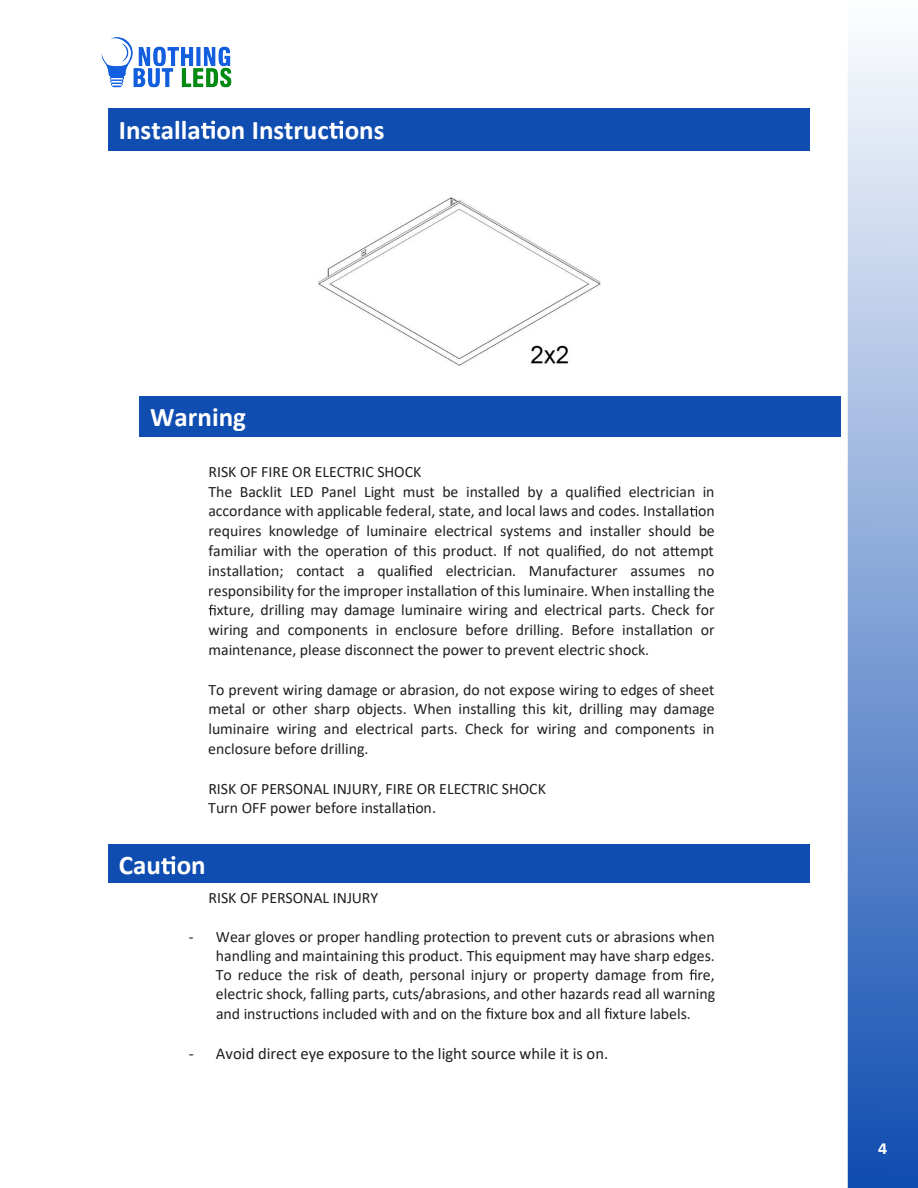
<style>
.page{position:relative;width:918px;height:1188px;background:#fff}
.page>*{position:absolute;margin:0;border:0;box-sizing:border-box;transform-origin:0 0}
.t1{font:700 27px "Calibri";color:#fff}
.t2{font:700 16.95px "Calibri";color:#fff;scale:1.06 1}
.t3{font:16.5px "Calibri";color:#221e1f}
.t4{font:15.9px/19.8px "Calibri";color:#221e1f;text-align:justify}
.s1{font-size:16.5px}
</style>
<div class="page">
<svg style="left:597px;top:486px;width:7px;height:11px"></svg>
<svg style="left:690px;top:506px;width:7px;height:11px"></svg>
<svg style="left:363px;top:546px;width:7px;height:10px"></svg>
<svg style="left:578px;top:545px;width:7px;height:11px"></svg>
<svg style="left:670px;top:546px;width:9px;height:10px"></svg>
<svg style="left:254px;top:566px;width:8px;height:10px"></svg>
<svg style="left:409px;top:565px;width:7px;height:11px"></svg>
<svg style="left:452px;top:585px;width:8px;height:11px"></svg>
<svg style="left:209px;top:605px;width:7px;height:10px"></svg>
<svg style="left:668px;top:625px;width:8px;height:10px"></svg>
<svg style="left:407px;top:803px;width:7px;height:11px"></svg>
<svg style="left:465px;top:932px;width:8px;height:10px"></svg>
<svg style="left:690px;top:969px;width:7px;height:11px"></svg>
<svg style="left:288px;top:1008px;width:7px;height:11px"></svg>
<svg style="left:486px;top:1008px;width:7px;height:11px"></svg>
<svg style="left:604px;top:1008px;width:8px;height:11px"></svg>
<img style="left:318px;top:197px;width:282px;height:169px">
<div style="left:108px;top:108px;width:702px;height:43px;background:#104db1"></div>
<svg style="left:201px;top:121px;width:14px;height:18px"></svg>
<svg style="left:329px;top:121px;width:14px;height:18px"></svg>
<div style="left:108px;top:844px;width:702px;height:39px;background:#104db1"></div>
<svg style="left:161px;top:856px;width:14px;height:18px"></svg>
<div style="left:139px;top:396px;width:702px;height:40px;background:#104db1"></div>
<img style="left:101px;top:37px;width:131px;height:51px">
<svg style="left:848px;top:46px;width:70px;height:1142px;background:#81a1d6"></svg>
<h1 class="t1" style="left:119px;top:111px;width:267px">Installa on Instruc ons</h1>
<h1 class="t1" style="left:150px;top:398px;width:97px">Warning</h1>
<p class="t4" style="left:208px;top:461px;width:214px">RISK OF FIRE OR ELECTRIC SHOCK</p>
<p class="t4" style="left:208px;top:481px;width:508px">The Backlit LED Panel Light must be installed by a quali ed electrician in</p>
<p class="t4" style="left:208px;top:501px;width:508px">accordance with applicable federal, state, and local laws and codes. Installa on</p>
<p class="t4" style="left:208px;top:521px;width:508px">requires knowledge of luminaire electrical systems and installer should be</p>
<p class="t4" style="left:208px;top:540px;width:507px">familiar with the opera on of this product. If not quali ed, do not a empt</p>
<p class="t4" style="left:208px;top:560px;width:508px">installa on; contact a quali ed electrician. Manufacturer assumes no</p>
<p class="t4" style="left:208px;top:580px;width:508px">responsibility for the improper installa on of this luminaire. When installing the</p>
<p class="t4" style="left:217px;top:600px;width:499px">xture, drilling may damage luminaire wiring and electrical parts. Check for</p>
<p class="t4" style="left:208px;top:620px;width:508px">wiring and components in enclosure before drilling. Before installa on or</p>
<p class="t4" style="left:209px;top:639px;width:442px">maintenance, please disconnect the power to prevent electric shock.</p>
<p class="t4" style="left:208px;top:679px;width:508px">To prevent wiring damage or abrasion, do not expose wiring to edges of sheet metal or other sharp objects. When installing this kit, drilling may damage luminaire wiring and electrical parts. Check for wiring and components in enclosure before drilling.</p>
<p class="t4" style="left:208px;top:778px;width:339px">RISK OF PERSONAL INJURY, FIRE OR ELECTRIC SHOCK<br>Turn OFF power before installa on<span class="s1">.</span></p>
<h1 class="t1" style="left:119px;top:846px;width:88px">Cau on</h1>
<p class="t4" style="left:208px;top:888px;width:171px">RISK OF PERSONAL INJURY</p>
<p class="t4" style="left:216px;top:926px;width:501px;line-height:19.2px;text-indent:-27px">- Wear gloves or proper handling protec on to prevent cuts or abrasions when handling and maintaining this product. This equipment may have sharp edges.<br>To reduce the risk of death, personal injury or property damage from re, electric shock, falling parts, cuts/abrasions, and other hazards read all warning and instruc ons included with and on the xture box and all xture labels.</p>
<p class="t3" style="left:189px;top:1042px;width:421px">- Avoid direct eye exposure to the light source while it is on.</p>
<p class="t2" style="left:878px;top:1136px;width:10px">4</p>
</div>
